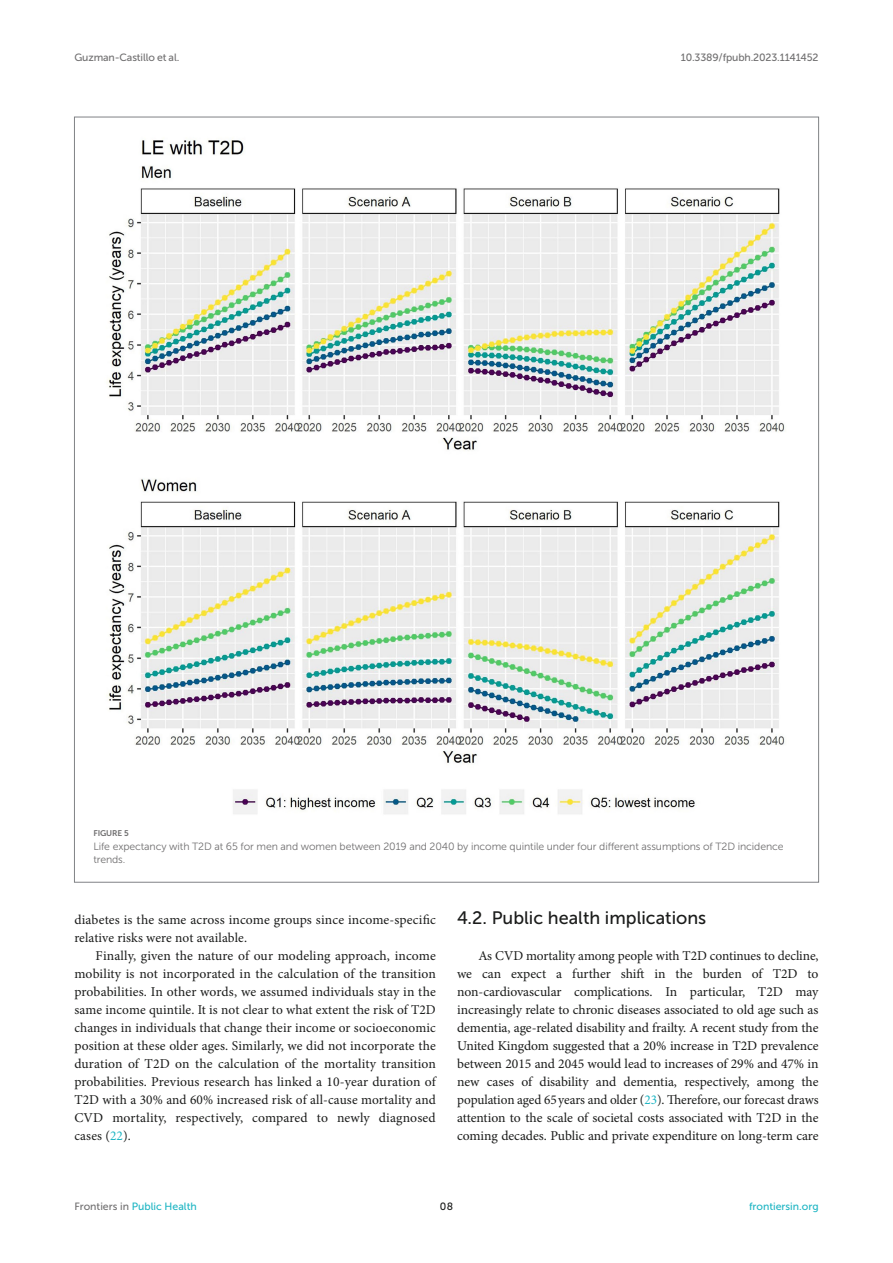
<style>
.page{position:relative;width:893px;height:1263px;background:#fff}
.page>*{position:absolute;margin:0;border:0;box-sizing:border-box;transform-origin:0 0}
.HEAD_2{font:18px "Museo Sans 500";color:#1b1c1b}
.TEXT{font:13.5px/18px "Minion Pro";letter-spacing:.01em;color:#1b1c1b}
.TEXT_FLUSH{font:13.5px/18px "Minion Pro";letter-spacing:-.005em;color:#1b1c1b;text-align:justify}
.FIG_LEG{font:10.5px/13.5px "Museo Sans 300";letter-spacing:-.01em;color:#706f70}
.t1{font:10.5px "Museo Sans 500";letter-spacing:-.015em;color:#706f70}
.t2{font:10.5px "Museo Sans 500";color:#1db5c3}
.t3{font:10.5px "Museo Sans 500";color:#1b1c1b}
.FIG_HD{font:8.25px "Museo Sans 700";letter-spacing:-.01em;color:#706f70}
.s1{color:#1db5c3}
.s2{color:#706f70}
</style>
<div class="page">
<img style="left:108px;top:140px;width:677px;height:674px">
<p class="t1" style="left:74px;top:51px;width:106px">Guzman-Castillo et al.</p>
<p class="t1" style="left:681px;top:51px;width:139px">10.3389/fpubh.2023.1141452</p>
<p class="FIG_HD" style="left:93px;top:829px;width:37px">FIGURE 5</p>
<p class="FIG_LEG" style="left:93px;top:839px;width:692px">Life expectancy with T2D at 65 for men and women between 2019 and 2040 by income quintile under four different assumptions of T2D incidence trends.</p>
<p class="TEXT" style="left:74px;top:911px;width:363px">diabetes is the same across income groups since income-specific relative risks were not available.</p>
<p class="TEXT" style="left:74px;top:947px;width:363px;text-align:justify;text-indent:21px">Finally, given the nature of our modeling approach, income mobility is not incorporated in the calculation of the transition probabilities. In other words, we assumed individuals stay in the same income quintile. It is not clear to what extent the risk of T2D changes in individuals that change their income or socioeconomic position at these older ages. Similarly, we did not incorporate the duration of T2D on the calculation of the mortality transition probabilities. Previous research has linked a 10-year duration of T2D with a 30% and 60% increased risk of all-cause mortality and CVD mortality, respectively, compared to newly diagnosed cases (<span class="s1">22</span>).</p>
<p class="HEAD_2" style="left:457px;top:908px;width:251px">4.2. Public health implications</p>
<p class="TEXT_FLUSH" style="left:457px;top:947px;width:363px;text-indent:21px">As CVD mortality among people with T2D continues to decline, we can expect a further shift in the burden of T2D to non-cardiovascular complications. In particular, T2D may increasingly relate to chronic diseases associated to old age such as dementia, age-related disability and frailty. A recent study from the United Kingdom suggested that a 20% increase in T2D prevalence between 2015 and 2045 would lead to increases of 29% and 47% in new cases of disability and dementia, respectively, among the population aged 65years and older (<span class="s1">23</span>). Therefore, our forecast draws attention to the scale of societal costs associated with T2D in the coming decades. Public and private expenditure on long-term care</p>
<p class="t2" style="left:74px;top:1200px;width:124px"><span class="s2">Frontiers in</span> Public Health</p>
<p class="t3" style="left:440px;top:1200px;width:15px">08</p>
<p class="t2" style="left:749px;top:1200px;width:71px">frontiersin.org</p>
</div>
